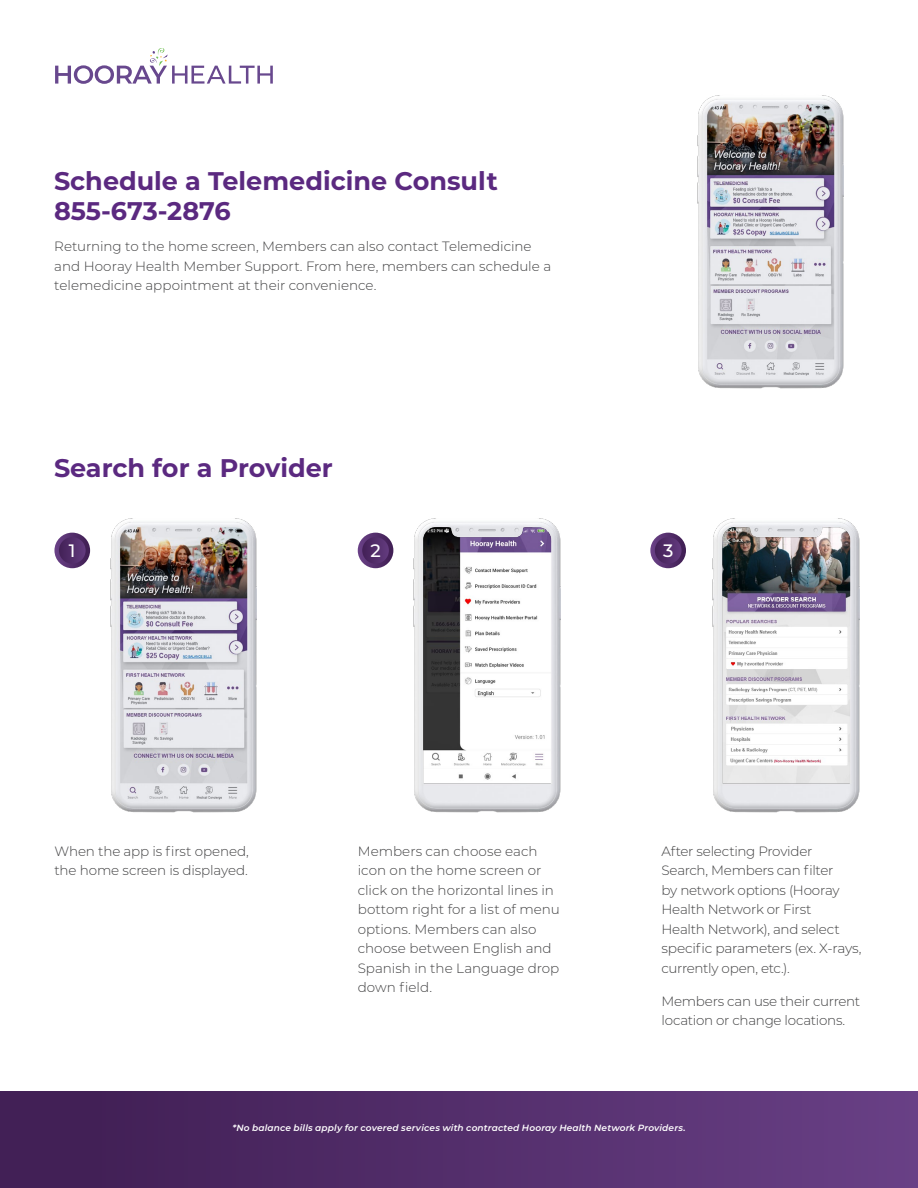
<style>
.page{position:relative;width:918px;height:1188px;background:#fff}
.page>*{position:absolute;margin:0;border:0;box-sizing:border-box;transform-origin:0 0}
.t1{font:700 25.5px/30.6px "Montserrat";color:#5b2980}
.t2{font:500 18px "Montserrat";color:#fff}
.t3{font:300 13.5px/19.5px "Montserrat";letter-spacing:-.01em;color:#414142}
.t4{font:italic 600 9px "Montserrat";letter-spacing:.015em;color:#fff}
</style>
<div class="page">
<img style="left:713px;top:518px;width:146px;height:295px">
<svg style="left:653px;top:535px;width:31px;height:31px"></svg>
<div style="left:650px;top:533px;width:36px;height:35px;border:4px solid #fff;border-radius:50%"></div>
<svg style="left:360px;top:535px;width:31px;height:31px"></svg>
<div style="left:358px;top:533px;width:35px;height:35px;border:4px solid #fff;border-radius:50%"></div>
<img style="left:414px;top:518px;width:146px;height:295px">
<img style="left:111px;top:518px;width:146px;height:295px">
<svg style="left:57px;top:535px;width:31px;height:31px"></svg>
<div style="left:54px;top:533px;width:36px;height:35px;border:4px solid #fff;border-radius:50%"></div>
<img style="left:697px;top:95px;width:146px;height:294px">
<svg style="left:55px;top:48px;width:218px;height:36px"></svg>
<div style="left:0;top:1091px;width:918px;height:97px;background:linear-gradient(to right,#3e1d52,#684085)"></div>
<h1 class="t1" style="left:54px;top:164px;width:445px">Schedule a Telemedicine Consult<br>855-673-2876</h1>
<p class="t3" style="left:54px;top:236px;width:498px">Returning to the home screen, Members can also contact Telemedicine and Hooray Health Member Support. From here, members can schedule a telemedicine appointment at their convenience.</p>
<h1 class="t1" style="left:54px;top:451px;width:280px">Search for a Provider</h1>
<h2 class="t2" style="left:69px;top:538px;width:8px">1</h2>
<h2 class="t2" style="left:370px;top:538px;width:12px">2</h2>
<h2 class="t2" style="left:663px;top:538px;width:12px">3</h2>
<p class="t3" style="left:54px;top:841px;width:196px">When the app is first opened, the home screen is displayed.</p>
<p class="t3" style="left:358px;top:841px;width:204px">Members can choose each icon on the home screen or click on the horizontal lines in bottom right for a list of menu options. Members can also choose between English and<br>Spanish in the Language drop down field.</p>
<p class="t3" style="left:662px;top:841px;width:202px">After selecting Provider<br>Search, Members can filter<br>by network options (Hooray<br>Health Network or First<br>Health Network), and select specific parameters (ex. X-rays, currently open, etc.).</p>
<p class="t3" style="left:662px;top:991px;width:200px">Members can use their current location or change locations.</p>
<p class="t4" style="left:232px;top:1122px;width:455px">*No balance bills apply for covered services with contracted Hooray Health Network Providers.</p>
</div>
